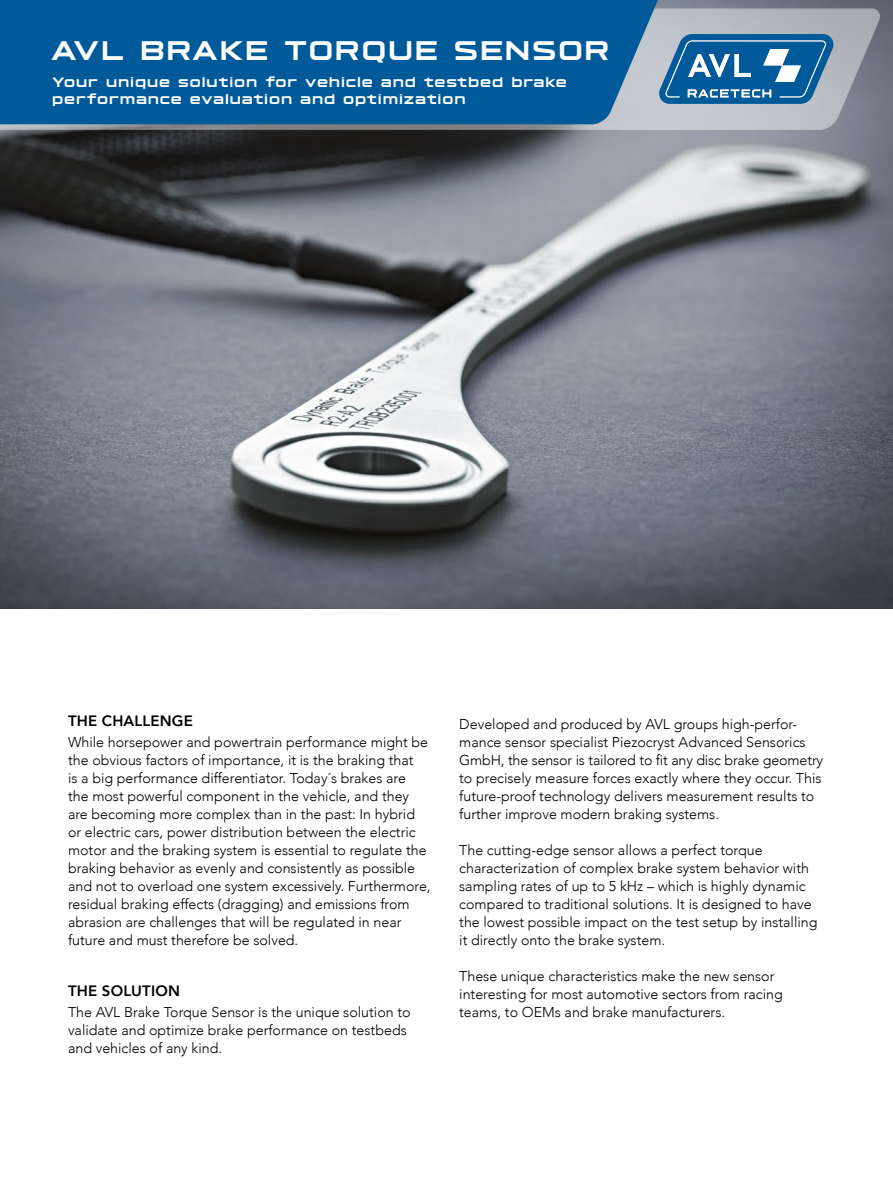
<style>
.page{position:relative;width:893px;height:1187px;background:#fff}
.page>*{position:absolute;margin:0;border:0;box-sizing:border-box;transform-origin:0 0}
.t1{font:700 30px "Hyperspace Race Expanded";letter-spacing:.06em;color:#fff}
.t2{font:700 15px/16.5px "Hyperspace Race Expanded";letter-spacing:.06em;color:#fff}
.t3{font:800 15px "Avenir";letter-spacing:.01em;color:#000}
.t4{font:300 14.25px/18px "Avenir";color:#000}
</style>
<div class="page">
<img style="left:0;top:0;width:893px;height:608px">
<svg style="left:0;top:9px;width:884px;height:121px;background:#a3a6ae"></svg>
<div style="left:0;top:0;width:663px;height:124px;background:#005a9a"></div>
<svg style="left:659px;top:34px;width:175px;height:70px;background:#4080ae"></svg>
<h1 class="t1" style="left:51px;top:35px;width:560px">AVL BRAKE TORQUE SENSOR</h1>
<p class="t2" style="left:52px;top:74px;width:516px">Your unique solution for vehicle and testbed brake performance evaluation and optimization</p>
<p class="t3" style="left:68px;top:709px;width:126px">THE CHALLENGE</p>
<p class="t4" style="left:68px;top:733px;width:364px">While horsepower and powertrain performance might be the obvious factors of importance, it is the braking that<br>is a big performance differentiator. Today´s brakes are<br>the most powerful component in the vehicle, and they are becoming more complex than in the past: In hybrid or electric cars, power distribution between the electric motor and the braking system is essential to regulate the braking behavior as evenly and consistently as possible and not to overload one system excessively. Furthermore, residual braking effects (dragging) and emissions from abrasion are challenges that will be regulated in near future and must therefore be solved.</p>
<p class="t3" style="left:68px;top:979px;width:113px">THE SOLUTION</p>
<p class="t4" style="left:68px;top:1003px;width:344px">The AVL Brake Torque Sensor is the unique solution to validate and optimize brake performance on testbeds and vehicles of any kind.</p>
<p class="t4" style="left:459px;top:715px;width:365px">Developed and produced by AVL groups high-perfor&shy;mance sensor specialist Piezocryst Advanced Sensorics GmbH, the sensor is tailored to fit any disc brake geometry to precisely measure forces exactly where they occur. This future-proof technology delivers measurement results to further improve modern braking systems.</p>
<p class="t4" style="left:459px;top:841px;width:360px">The cutting-edge sensor allows a perfect torque characterization of complex brake system behavior with sampling rates of up to 5 kHz – which is highly dynamic compared to traditional solutions. It is designed to have the lowest possible impact on the test setup by installing it directly onto the brake system.</p>
<p class="t4" style="left:459px;top:967px;width:325px">These unique characteristics make the new sensor interesting for most automotive sectors from racing teams, to OEMs and brake manufacturers.</p>
</div>
